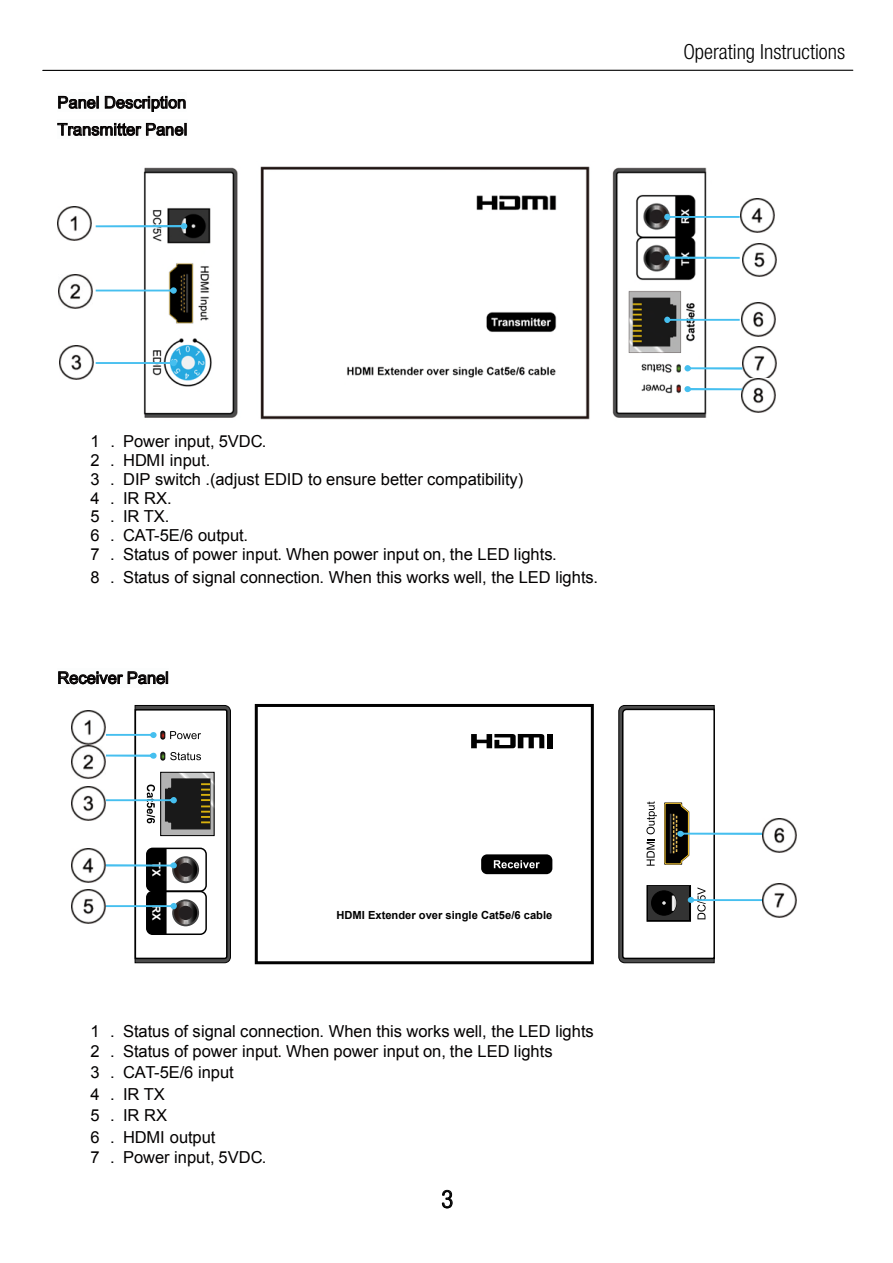
<style>
.page{position:relative;width:893px;height:1263px;background:#fff}
.page>*{position:absolute;margin:0;border:0;box-sizing:border-box;transform-origin:0 0}
.t1{font:300 condensed 24.3px "Helvetica Neue LT Std";color:#000}
.t2{font:300 condensed 20.85px "Helvetica Neue LT Std";color:#000}
.t3{font:16.5px/18.8px "Arial";color:#030000}
.t4{font:700 11.1px "Arial";color:#000}
.t5{font:700 11.1px "Arial";color:#fff}
</style>
<div class="page">
<hr style="left:43px;top:70px;width:810px;height:1px;background:#000">
<svg style="left:442px;top:1190px;width:10px;height:18px"></svg>
<div style="left:255px;top:704px;width:339px;height:260px;background:#fff;border:3px solid #000"></div>
<div style="left:481px;top:854px;width:71px;height:20px;background:#000;border-radius:6px"></div>
<svg style="left:494px;top:860px;width:46px;height:8px"></svg>
<div style="left:547px;top:734px;width:5px;height:14px;background:#000"></div>
<svg style="left:471px;top:734px;width:73px;height:14px"></svg>
<img style="left:143px;top:166px;width:564px;height:254px">
<svg style="left:58px;top:96px;width:41px;height:13px"></svg>
<svg style="left:105px;top:96px;width:81px;height:16px"></svg>
<svg style="left:57px;top:123px;width:129px;height:13px"></svg>
<svg style="left:58px;top:671px;width:110px;height:13px"></svg>
<img style="left:58px;top:207px;width:34px;height:33px">
<img style="left:59px;top:275px;width:33px;height:34px">
<img style="left:59px;top:346px;width:34px;height:34px">
<img style="left:741px;top:199px;width:34px;height:33px">
<img style="left:742px;top:243px;width:34px;height:34px">
<img style="left:742px;top:303px;width:33px;height:34px">
<img style="left:742px;top:347px;width:34px;height:66px">
<svg style="left:96px;top:223px;width:91px;height:6px"></svg>
<svg style="left:96px;top:287px;width:81px;height:7px"></svg>
<svg style="left:96px;top:360px;width:81px;height:6px"></svg>
<svg style="left:664px;top:214px;width:76px;height:6px"></svg>
<svg style="left:664px;top:255px;width:76px;height:6px"></svg>
<svg style="left:664px;top:317px;width:76px;height:6px"></svg>
<svg style="left:684px;top:365px;width:58px;height:6px"></svg>
<svg style="left:684px;top:386px;width:58px;height:6px"></svg>
<svg style="left:618px;top:705px;width:144px;height:258px"></svg>
<svg style="left:105px;top:705px;width:126px;height:258px"></svg>
<img style="left:71px;top:711px;width:34px;height:68px">
<img style="left:71px;top:786px;width:34px;height:34px">
<img style="left:71px;top:848px;width:34px;height:34px">
<img style="left:71px;top:889px;width:34px;height:34px">
<img style="left:762px;top:818px;width:34px;height:34px">
<img style="left:762px;top:884px;width:34px;height:33px">
<p class="t3" style="left:57px;top:89px;width:132px;line-height:27px">Panel Description<br>Transmitter Panel</p>
<p class="t2" style="left:683px;top:39px;width:163px">Operating Instructions</p>
<p class="t3" style="left:90px;top:432px;width:468px">1 . Power input, 5VDC.<br>2 . HDMI input.<br>3 . DIP switch .(adjust EDID to ensure better compatibility)<br>4 . IR RX.<br>5 . IR TX.<br>6 . CAT-5E/6 output.<br>7 . Status of power input. When power input on, the LED lights.</p>
<p class="t3" style="left:90px;top:567px;width:509px">8 . Status of signal connection. When this works well, the LED lights.</p>
<p class="t3" style="left:57px;top:668px;width:113px">Receiver Panel</p>
<p class="t5" style="left:164px;top:862px;width:16px;rotate:90deg">TX</p>
<p class="t5" style="left:164px;top:905px;width:17px;rotate:90deg">RX</p>
<p class="t4" style="left:336px;top:907px;width:217px">HDMI Extender over single Cat5e/6 cable</p>
<p class="t3" style="left:90px;top:1022px;width:505px">1 . Status of signal connection. When this works well, the LED lights</p>
<p class="t3" style="left:90px;top:1042px;width:464px">2 . Status of power input. When power input on, the LED lights</p>
<p class="t3" style="left:90px;top:1063px;width:145px">3 . CAT-5E/6 input</p>
<p class="t3" style="left:90px;top:1085px;width:76px">4 . IR TX</p>
<p class="t3" style="left:90px;top:1106px;width:78px">5 . IR RX</p>
<p class="t3" style="left:90px;top:1128px;width:126px">6 . HDMI output</p>
<p class="t3" style="left:90px;top:1148px;width:178px">7 . Power input, 5VDC.</p>
<h1 class="t1" style="left:441px;top:1185px;width:13px">3</h1>
</div>
